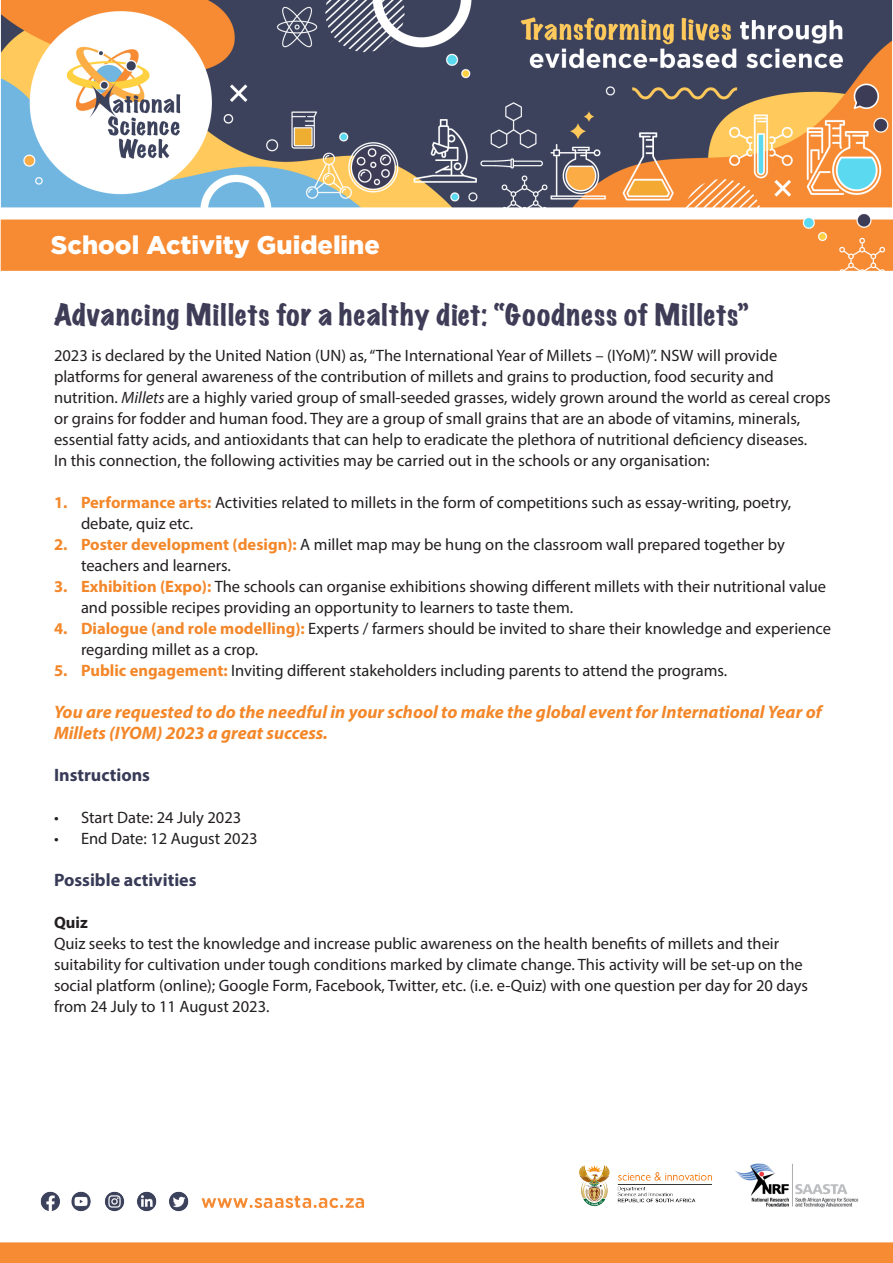
<style>
.page{position:relative;width:893px;height:1263px;background:#fff}
.page>*{position:absolute;margin:0;border:0;box-sizing:border-box;transform-origin:0 0}
.t1{font:expanded 27px "Marker Felt";letter-spacing:.04em;color:#3f3c57}
.t2{font:900 25.5px "Gotham";color:#fff}
.t3{font:italic 700 18px/21px "Myriad Pro";color:#f38729}
.t4{font:700 18px "Myriad Pro";color:#383b57}
.t5{font:16.5px/21px "Myriad Pro";color:#231f20}
.t6{font:700 16.5px "Myriad Pro";color:#231f20}
.s1{font-style:italic}
.s2{font-weight:700;color:#f38729}
</style>
<div class="page">
<img style="left:0;top:0;width:893px;height:271px">
<img style="left:0;top:1163px;width:893px;height:100px">
<p class="t2" style="left:51px;top:230px;width:330px">School Activity Guideline</p>
<p class="t1" style="left:54px;top:293px;width:696px">Advancing Millets for a healthy diet: “Goodness of Millets”</p>
<p class="t5" style="left:54px;top:345px;width:778px">2023 is declared by the United Nation (UN) as, “The International Year of Millets – (IYoM)”. NSW will provide platforms for general awareness of the contribution of millets and grains to production, food security and nutrition. <span class="s1">Millets</span> are a highly varied group of small-seeded grasses, widely grown around the world as cereal crops or grains for fodder and human food. They are a group of small grains that are an abode of vitamins, minerals, essential fatty acids, and antioxidants that can help to eradicate the plethora of nutritional deficiency diseases.</p>
<p class="t5" style="left:54px;top:450px;width:657px">In this connection, the following activities may be carried out in the schools or any organisation:</p>
<p class="t5" style="left:81px;top:492px;width:712px;text-indent:-27px"><span class="s2">1. Performance arts:</span> Activities related to millets in the form of competitions such as essay-writing, poetry, debate, quiz etc.</p>
<p class="t5" style="left:81px;top:534px;width:705px;text-indent:-27px"><span class="s2">2. Poster development (design):</span> A millet map may be hung on the classroom wall prepared together by teachers and learners.</p>
<p class="t5" style="left:81px;top:576px;width:747px;text-indent:-27px"><span class="s2">3. Exhibition (Expo):</span> The schools can organise exhibitions showing different millets with their nutritional value and possible recipes providing an opportunity to learners to taste them.</p>
<p class="t5" style="left:81px;top:618px;width:752px;text-indent:-27px"><span class="s2">4. Dialogue (and role modelling):</span> Experts / farmers should be invited to share their knowledge and experience regarding millet as a crop.</p>
<p class="t5" style="left:54px;top:660px;width:675px"><span class="s2">5. Public engagement:</span> Inviting different stakeholders including parents to attend the programs.</p>
<p class="t3" style="left:54px;top:701px;width:769px">You are requested to do the needful in your school to make the global event for International Year of<br>Millets (IYOM) 2023 a great success.</p>
<p class="t4" style="left:54px;top:763px;width:98px">Instructions</p>
<p class="t5" style="left:54px;top:807px;width:189px">• Start Date: 24 July 2023</p>
<p class="t5" style="left:54px;top:828px;width:205px">• End Date: 12 August 2023</p>
<p class="t4" style="left:54px;top:868px;width:144px">Possible activities</p>
<p class="t6" style="left:54px;top:912px;width:35px">Quiz</p>
<p class="t5" style="left:54px;top:933px;width:755px">Quiz seeks to test the knowledge and increase public awareness on the health benefits of millets and their suitability for cultivation under tough conditions marked by climate change. This activity will be set-up on the social platform (online); Google Form, Facebook, Twitter, etc. (i.e. e-Quiz) with one question per day for 20 days from 24 July to 11 August 2023.</p>
</div>
